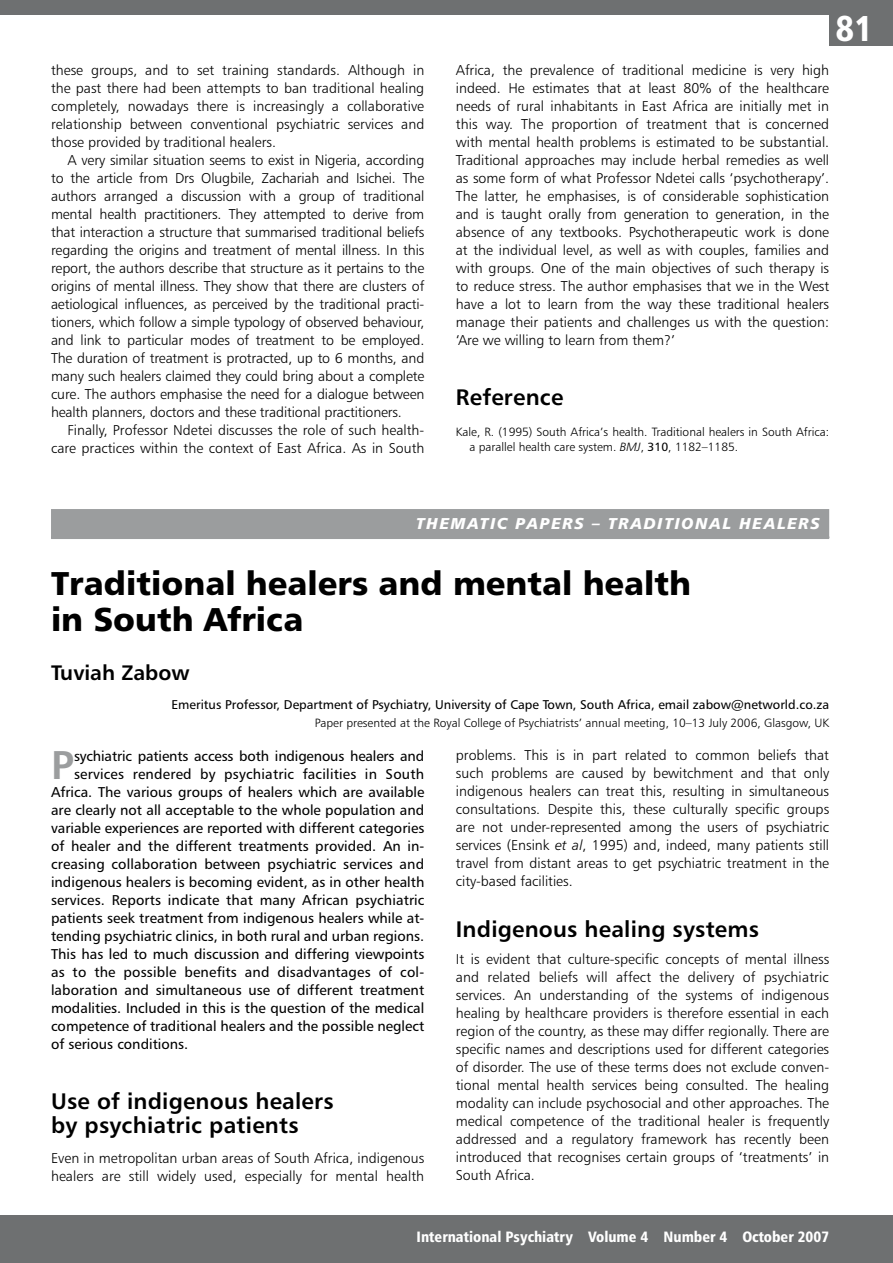
<style>
.page{position:relative;width:893px;height:1263px;background:#fff}
.page>*{position:absolute;margin:0;border:0;box-sizing:border-box;transform-origin:0 0}
.t1{font:40.2px "Humanist 777 BT Bold B";color:#9b9d9e}
.t2{font:36px "Humanist 777 BT Black Condensed B";color:#fff}
.t3{font:33px/36px "Humanist 777 BT Black B";color:#000}
.t4{font:22.5px/24px "Humanist 777 BT Bold B";letter-spacing:.01em;color:#000}
.t5{font:21px "Humanist 777 BT Bold B";color:#000}
.t6{font:15.75px "Humanist 777 BT Black Italic B";letter-spacing:.1em;color:#fff}
.t7{font:15px "Humanist 777 BT Black Condensed B";color:#fff}
.t8{font:14.25px/18px "Humanist 777 BT Light B";color:#000;text-align:justify}
.t9{font:14.25px "Humanist 777 BT Roman B";color:#000}
.t10{font:12.75px "Humanist 777 BT Roman B";color:#000}
.t11{font:12px/15px "Humanist 777 BT Light B";color:#000}
.s1{font-family:"Humanist 777 BT Light Italic B"}
.s2{font-family:"Humanist 777 BT Roman B"}
</style>
<div class="page">
<div style="left:0;top:1215px;width:893px;height:48px;background:#6e7071"></div>
<div style="left:829px;top:0;width:64px;height:46px;background:#6e7071"></div>
<div style="left:0;top:0;width:893px;height:15px;background:#6e7071"></div>
<div style="left:51px;top:509px;width:778px;height:30px;background:#9b9d9e"></div>
<p class="t8" style="left:51px;top:60px;width:375px">these groups, and to set training standards. Although in the past there had been attempts to ban traditional healing completely, nowadays there is increasingly a collaborative relationship between conventional psychiatric services and those provided by traditional healers.</p>
<p class="t8" style="left:51px;top:150px;width:375px;text-indent:17px">A very similar situation seems to exist in Nigeria, accord- ing to the article from Drs Olugbile, Zachariah and Isichei. The authors arranged a discussion with a group of traditional mental health practitioners. They attempted to derive from that interaction a structure that sum- marised traditional beliefs regarding the origins and treatment of mental illness. In this report, the authors describe that structure as it pertains to the origins of mental illness. They show that there are clusters of aetiological influences, as perceived by the traditional practi&shy;tioners, which follow a simple typology of observed behaviour, and link to particular modes of treatment to be employed.<br>The duration of treatment is protracted, up to 6 months, and many such healers claimed they could bring about a complete cure. The authors emphasise the need for a dialogue between health planners, doctors and these traditional practitioners.</p>
<p class="t8" style="left:51px;top:420px;width:375px;text-align:right">Finally, Professor Ndetei discusses the role of such health&shy;care practices within the context of East Africa. As in South</p>
<h2 class="t2" style="left:836px;top:6px;width:39px">81</h2>
<p class="t8" style="left:456px;top:60px;width:375px">Africa, the prevalence of traditional medicine is very high indeed. He estimates that at least 80% of the healthcare needs of rural inhabitants in East Africa are initially met in this way. The proportion of treatment that is concerned with mental health problems is estimated to be substantial.<br>Traditional approaches may include herbal remedies as well as some form of what Professor Ndetei calls ‘psychotherapy’.<br>The latter, he emphasises, is of considerable sophistication and is taught orally from generation to generation, in the absence of any textbooks. Psychotherapeutic work is done at the individual level, as well as with couples, families and with groups. One of the main objectives of such therapy is to reduce stress. The author emphasises that we in the West have a lot to learn from the way these traditional healers manage their patients and challenges us with the question: ‘Are we willing to learn from them?’</p>
<h3 class="t4" style="left:456px;top:384px;width:109px">Reference</h3>
<p class="t11" style="left:469px;top:424px;width:361px;text-indent:-14px">Kale, R. (1995) South Africa’s health. Traditional healers in South Africa: a parallel health care system. <span class="s1">BMJ</span>, <span class="s2">310</span>, 1182–1185.</p>
<p class="t6" style="left:416px;top:513px;width:405px">THEMATIC PAPERS – TRADITIONAL HEALERS</p>
<h3 class="t3" style="left:51px;top:564px;width:642px">Traditional healers and mental health in South Africa</h3>
<h3 class="t5" style="left:51px;top:659px;width:140px">Tuviah Zabow</h3>
<p class="t10" style="left:171px;top:696px;width:659px">Emeritus Professor, Department of Psychiatry, University of Cape Town, South Africa, email zabow@networld.co.za</p>
<p class="t11" style="left:315px;top:715px;width:516px">Paper presented at the Royal College of Psychiatrists’ annual meeting, 10–13 July 2006, Glasgow, UK</p>
<h1 class="t1" style="left:51px;top:739px;width:24px">P</h1>
<p class="t9" style="left:74px;top:747px;width:352px">sychiatric patients access both indigenous healers and</p>
<p class="t8" style="left:456px;top:746px;width:375px">problems. This is in part related to common beliefs that such problems are caused by bewitchment and that only indigenous healers can treat this, resulting in simultaneous consultations. Despite this, these culturally specific groups are not under-represented among the users of psychiatric services (Ensink <span class="s1">et al</span>, 1995) and, indeed, many patients still travel from distant areas to get psychiatric treatment in the city-based facilities.</p>
<h3 class="t4" style="left:456px;top:917px;width:305px">Indigenous healing systems</h3>
<p class="t8" style="left:456px;top:950px;width:375px">It is evident that culture-specific concepts of mental illness and related beliefs will affect the delivery of psychiatric services. An understanding of the systems of indigenous healing by healthcare providers is therefore essential in each region of the country, as these may differ regionally. There are specific names and descriptions used for different categories of disorder. The use of these terms does not exclude conven&shy;tional mental health services being consulted. The healing modality can include psychosocial and other approaches. The medical competence of the traditional healer is frequently addressed and a regulatory framework has recently been introduced that recognises certain groups of ‘treatments’ in South Africa.</p>
<p class="t9" style="left:74px;top:765px;width:352px">services rendered by psychiatric facilities in South</p>
<p class="t9" style="left:51px;top:783px;width:375px">Africa. The various groups of healers which are available</p>
<p class="t9" style="left:51px;top:801px;width:375px">are clearly not all acceptable to the whole population and</p>
<p class="t9" style="left:51px;top:819px;width:375px">variable experiences are reported with different categories</p>
<p class="t9" style="left:51px;top:837px;width:375px">of healer and the different treatments provided. An in-</p>
<p class="t9" style="left:51px;top:855px;width:375px">creasing collaboration between psychiatric services and</p>
<p class="t9" style="left:51px;top:873px;width:375px">indigenous healers is becoming evident, as in other health</p>
<p class="t9" style="left:51px;top:891px;width:375px">services. Reports indicate that many African psychiatric</p>
<p class="t9" style="left:51px;top:909px;width:375px">patients seek treatment from indigenous healers while at-</p>
<p class="t9" style="left:51px;top:927px;width:375px">tending psychiatric clinics, in both rural and urban regions.</p>
<p class="t9" style="left:51px;top:945px;width:375px">This has led to much discussion and differing viewpoints</p>
<p class="t9" style="left:51px;top:963px;width:375px">as to the possible benefits and disadvantages of col-</p>
<p class="t9" style="left:51px;top:981px;width:375px">laboration and simultaneous use of different treatment</p>
<p class="t9" style="left:51px;top:999px;width:375px">modalities. Included in this is the question of the medical</p>
<p class="t9" style="left:51px;top:1017px;width:375px">competence of traditional healers and the possible neglect</p>
<p class="t9" style="left:51px;top:1035px;width:139px">of serious conditions.</p>
<h3 class="t4" style="left:51px;top:1088px;width:284px">Use of indigenous healers by psychiatric patients</h3>
<p class="t8" style="left:51px;top:1148px;width:375px">Even in metropolitan urban areas of South Africa, indigenous healers are still widely used, especially for mental health</p>
<p class="t7" style="left:417px;top:1227px;width:414px">International Psychiatry Volume 4 Number 4 October 2007</p>
</div>
